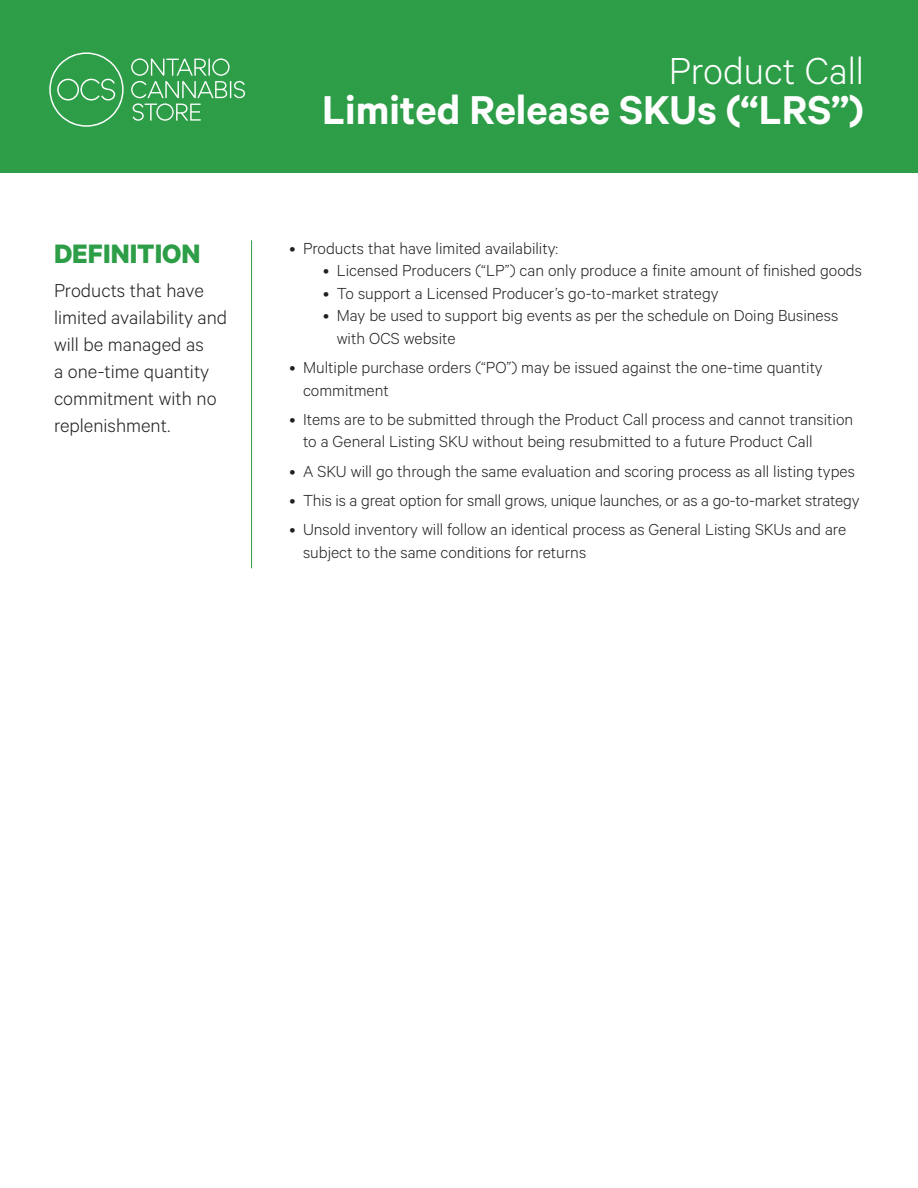
<style>
.page{position:relative;width:918px;height:1188px;background:#fff}
.page>*{position:absolute;margin:0;border:0;box-sizing:border-box;transform-origin:0 0}
.t1{font:600 45.3px "Calibre";color:#fff}
.t2{font:300 42.3px "Calibre";color:#fff}
.t3{font:700 30px "Calibre";color:#2d9e47}
.Bullets{font:300 21px/27px "Calibre";color:#231f20}
.Bullets-2{font:300 18px/22.5px "Calibre";color:#231f20}
</style>
<div class="page">
<div style="left:0;top:0;width:918px;height:173px;background:#2d9e47"></div>
<svg style="left:49px;top:52px;width:196px;height:75px"></svg>
<hr style="left:251px;top:240px;width:1px;height:328px;background:#2d9e47">
<p class="t2" style="left:669px;top:46px;width:197px">Product Call</p>
<p class="t1" style="left:322px;top:83px;width:543px">Limited Release SKUs (“LRS”)</p>
<p class="t3" style="left:54px;top:235px;width:148px">DEFINITION</p>
<p class="Bullets-2" style="left:290px;top:236px;width:270px">• Products that have limited availability:</p>
<p class="Bullets-2" style="left:323px;top:259px;width:540px">• Licensed Producers (“LP”) can only produce a finite amount of finished goods</p>
<p class="Bullets-2" style="left:323px;top:281px;width:397px">• To support a Licensed Producer’s go-to-market strategy</p>
<p class="Bullets-2" style="left:337px;top:304px;width:503px;text-indent:-14px">• May be used to support big events as per the schedule on Doing Business with OCS website</p>
<p class="Bullets-2" style="left:303px;top:355px;width:521px;text-indent:-14px">• Multiple purchase orders (“PO”) may be issued against the one-time quantity commitment</p>
<p class="Bullets-2" style="left:303px;top:407px;width:552px;text-indent:-14px">• Items are to be submitted through the Product Call process and cannot transition to a General Listing SKU without being resubmitted to a future Product Call</p>
<p class="Bullets-2" style="left:290px;top:459px;width:567px">• A SKU will go through the same evaluation and scoring process as all listing types</p>
<p class="Bullets-2" style="left:290px;top:488px;width:571px">• This is a great option for small grows, unique launches, or as a go-to-market strategy</p>
<p class="Bullets-2" style="left:303px;top:517px;width:545px;text-indent:-14px">• Unsold inventory will follow an identical process as General Listing SKUs and are subject to the same conditions for returns</p>
<p class="Bullets" style="left:54px;top:276px;width:175px">Products that have limited availability and will be managed as<br>a one-time quantity commitment with no replenishment.</p>
</div>
